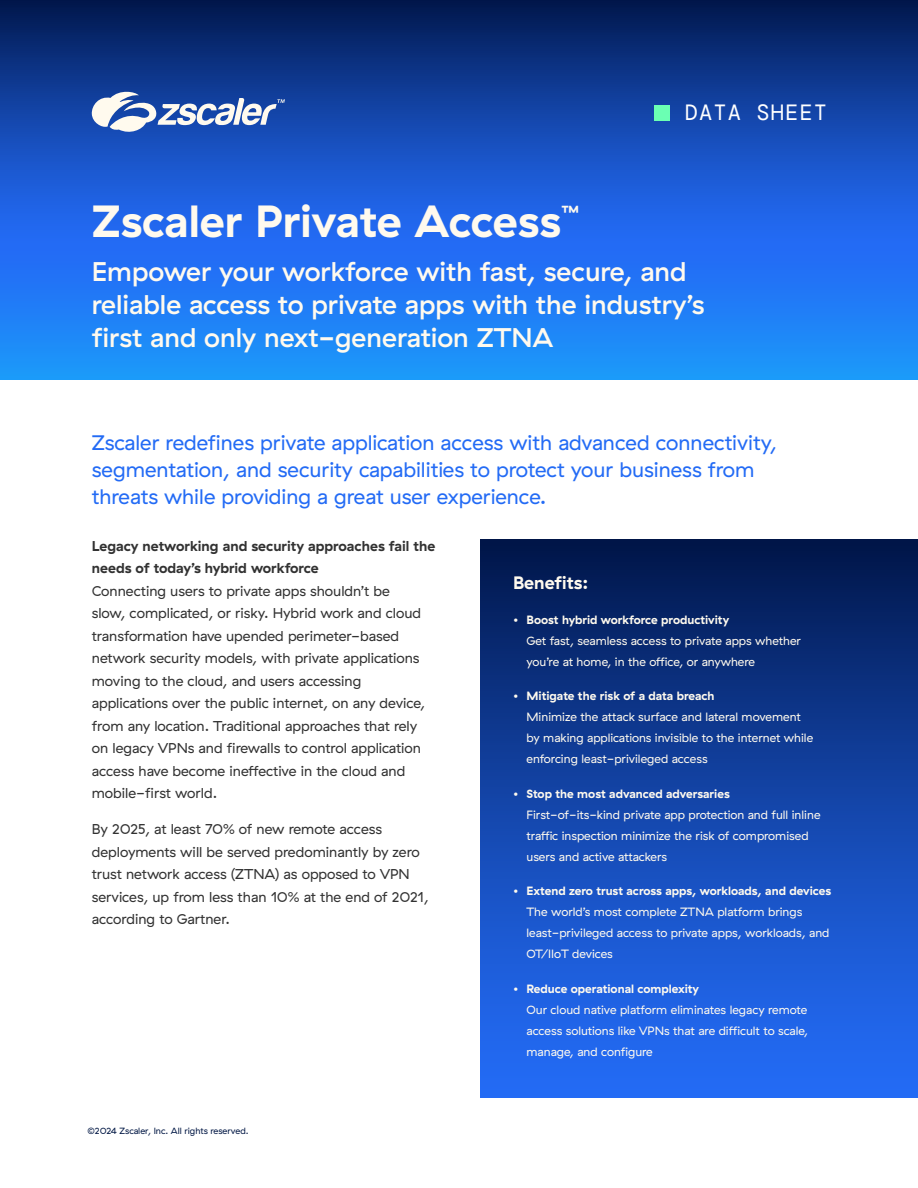
<style>
.page{position:relative;width:918px;height:1188px;background:#fff}
.page>*{position:absolute;margin:0;border:0;box-sizing:border-box;transform-origin:0 0}
.t1{font:700 45px "GT Haptik ZS";color:#fffaee}
.t2{font:500 27px/33px "GT Haptik ZS";color:#fffaee}
.t3{font:22.05px "DM Mono";letter-spacing:.05em;color:#fff}
.t4{font:21px/27px "GT Haptik ZS";color:#236bf5}
.t5{font:700 18px "GT Haptik ZS";color:#fffaee}
.t6{font:700 17.55px "GT Haptik ZS";color:#fffaee}
.t7{font:14.25px/22.5px "GT Haptik ZS";color:#323232}
.t8{font:700 14.25px/22.5px "GT Haptik ZS";color:#323232}
.t9{font:12px/21px "GT Haptik ZS";color:#fffaee}
.t10{font:700 12px "GT Haptik ZS";color:#fffaee}
.t11{font:9px "GT Haptik ZS";color:#001744}
</style>
<div class="page">
<svg style="left:0;top:0;width:918px;height:380px;background:#185bc6"></svg>
<div style="left:655px;top:105px;width:15px;height:15px;background:#6bffb3"></div>
<svg style="left:91px;top:89px;width:194px;height:46px;background:#5e7dbd"></svg>
<div style="left:481px;top:539px;width:437px;height:558px;background:linear-gradient(to bottom,#01194f,#2671ff)"></div>
<h3 class="t3" style="left:685px;top:99px;width:144px">DATA SHEET</h3>
<h1 class="t1" style="left:92px;top:194px;width:471px">Zscaler Private Access</h1>
<p class="t6" style="left:561px;top:201px;width:19px">™</p>
<h2 class="t2" style="left:92px;top:255px;width:614px">Empower your workforce with fast, secure, and reliable access to private apps with the industry’s first and only next-generation ZTNA</h2>
<h3 class="t4" style="left:92px;top:430px;width:687px">Zscaler redefines private application access with advanced connectivity, segmentation, and security capabilities to protect your business from threats while providing a great user experience.</h3>
<p class="t8" style="left:92px;top:534px;width:345px">Legacy networking and security approaches fail the needs of today’s hybrid workforce</p>
<p class="t7" style="left:92px;top:580px;width:335px">Connecting users to private apps shouldn’t be slow, complicated, or risky. Hybrid work and cloud transformation have upended perimeter-based network security models, with private applications moving to the cloud, and users accessing applications over the public internet, on any device, from any location. Traditional approaches that rely on legacy VPNs and firewalls to control application access have become ineffective in the cloud and mobile-first world.</p>
<p class="t7" style="left:92px;top:818px;width:339px">By 2025, at least 70% of new remote access deployments will be served predominantly by zero trust network access (ZTNA) as opposed to VPN services, up from less than 10% at the end of 2021, according to Gartner.</p>
<p class="t11" style="left:87px;top:1126px;width:163px">©2024 Zscaler, Inc. All rights reserved.</p>
<p class="t5" style="left:513px;top:572px;width:77px">Benefits:</p>
<p class="t10" style="left:513px;top:612px;width:218px">• Boost hybrid workforce productivity</p>
<p class="t9" style="left:526px;top:630px;width:276px">Get fast, seamless access to private apps whether you’re at home, in the office, or anywhere</p>
<p class="t10" style="left:513px;top:689px;width:203px">• Mitigate the risk of a data breach</p>
<p class="t9" style="left:526px;top:707px;width:288px">Minimize the attack surface and lateral movement by making applications invisible to the internet while enforcing least-privileged access</p>
<p class="t10" style="left:513px;top:786px;width:218px">• Stop the most advanced adversaries</p>
<p class="t9" style="left:526px;top:804px;width:296px">First-of-its-kind private app protection and full inline traffic inspection minimize the risk of compromised users and active attackers</p>
<p class="t10" style="left:513px;top:884px;width:320px">• Extend zero trust across apps, workloads, and devices</p>
<p class="t9" style="left:526px;top:902px;width:305px">The world’s most complete ZTNA platform brings least-privileged access to private apps, workloads, and<br>OT/IIoT devices</p>
<p class="t10" style="left:513px;top:981px;width:188px">• Reduce operational complexity</p>
<p class="t9" style="left:526px;top:999px;width:283px;text-align:justify">Our cloud native platform eliminates legacy remote access solutions like VPNs that are difficult to scale, manage, and configure</p>
</div>
